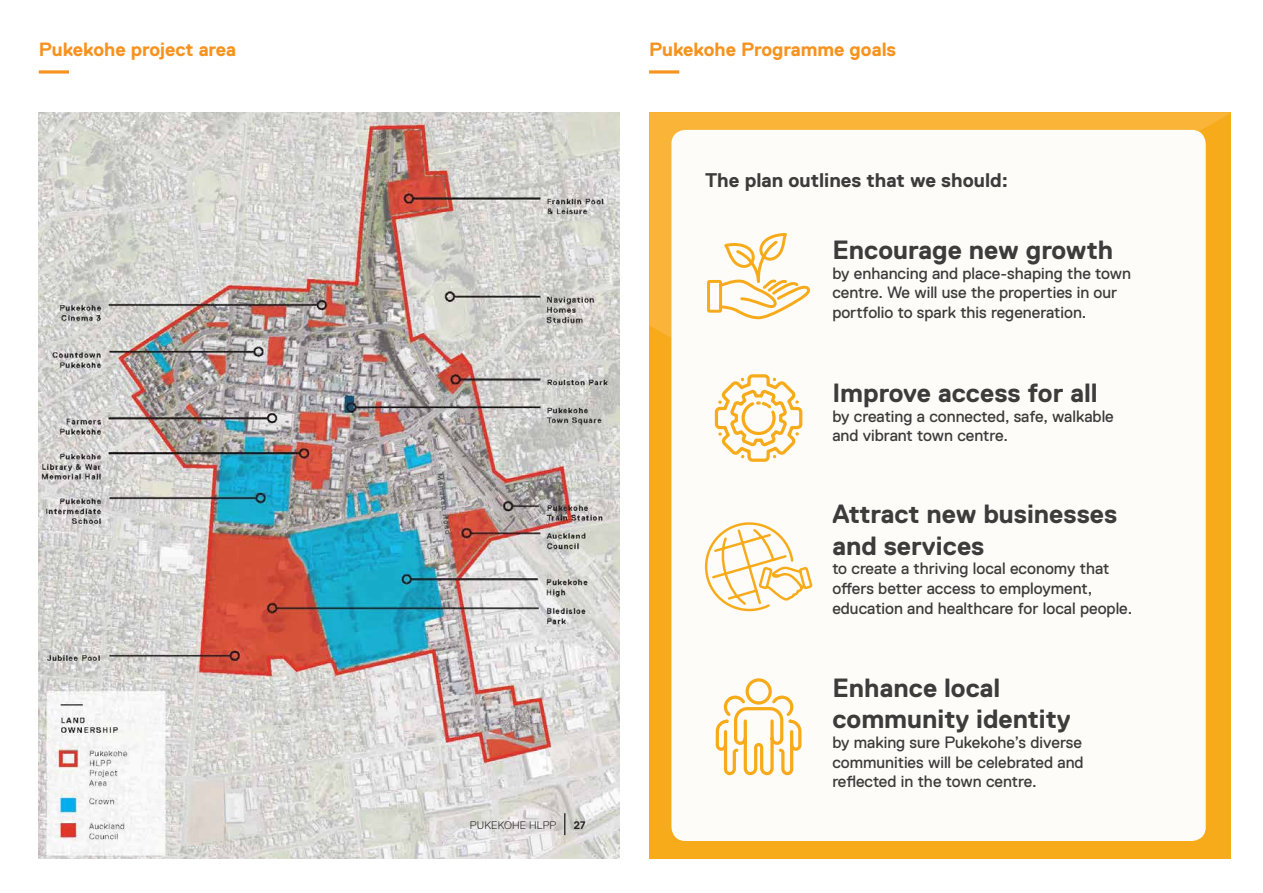
<style>
.page{position:relative;width:1263px;height:893px;background:#fff}
.page>*{position:absolute;margin:0;border:0;box-sizing:border-box;transform-origin:0 0}
.t1{font:700 26.4px/31.7px "Replica Pro";color:#3c3c3b}
.t2{font:700 19.8px "Replica Pro";color:#3c3c3b}
.Title_Headings_Orang{font:700 19.2px "Replica Pro";color:#f7921e}
.t3{font:16.5px/19.8px "Replica Pro";color:#3c3c3b}
.t4{font:300 10.95px "Replica Pro";letter-spacing:.01em;color:#231f20}
.t5{font:700 10.95px "Replica Pro";color:#231f20}
</style>
<div class="page">
<svg style="left:39px;top:70px;width:30px;height:4px"></svg>
<img style="left:39px;top:112px;width:581px;height:746px">
<svg style="left:564px;top:813px;width:1px;height:22px"></svg>
<svg style="left:649px;top:70px;width:30px;height:4px"></svg>
<div style="left:649px;top:112px;width:581px;height:746px;background:#f7ab1b"></div>
<svg style="left:649px;top:112px;width:581px;height:226px;fill:#fab437"></svg>
<div style="left:671px;top:130px;width:535px;height:711px;background:#fefcf8;border-radius:14px"></div>
<svg style="left:707px;top:233px;width:104px;height:87px"></svg>
<svg style="left:714px;top:374px;width:89px;height:88px"></svg>
<svg style="left:704px;top:522px;width:109px;height:90px"></svg>
<svg style="left:715px;top:678px;width:87px;height:98px"></svg>
<p class="Title_Headings_Orang" style="left:39px;top:38px;width:199px">Pukekohe project area</p>
<p class="t4" style="left:470px;top:819px;width:88px">PUKEKOHE HLPP</p>
<p class="t5" style="left:574px;top:819px;width:13px">27</p>
<p class="Title_Headings_Orang" style="left:649px;top:38px;width:249px">Pukekohe Programme goals</p>
<p class="t2" style="left:705px;top:169px;width:305px">The plan outlines that we should:</p>
<p class="t1" style="left:832px;top:234px;width:282px">Encourage new growth</p>
<p class="t3" style="left:832px;top:263px;width:300px">by enhancing and place-shaping the town centre. We will use the properties in our portfolio to spark this regeneration.</p>
<p class="t1" style="left:832px;top:377px;width:267px">Improve access for all</p>
<p class="t3" style="left:832px;top:406px;width:283px">by creating a connected, safe, walkable and vibrant town centre.</p>
<p class="t1" style="left:832px;top:498px;width:286px">Attract new businesses and services</p>
<p class="t3" style="left:832px;top:559px;width:301px">to create a thriving local economy that offers better access to employment, education and healthcare for local people.</p>
<p class="t1" style="left:832px;top:672px;width:240px">Enhance local community identity</p>
<p class="t3" style="left:832px;top:732px;width:253px;text-align:justify">by making sure Pukekohe’s diverse communities will be celebrated and reflected in the town centre.</p>
</div>
